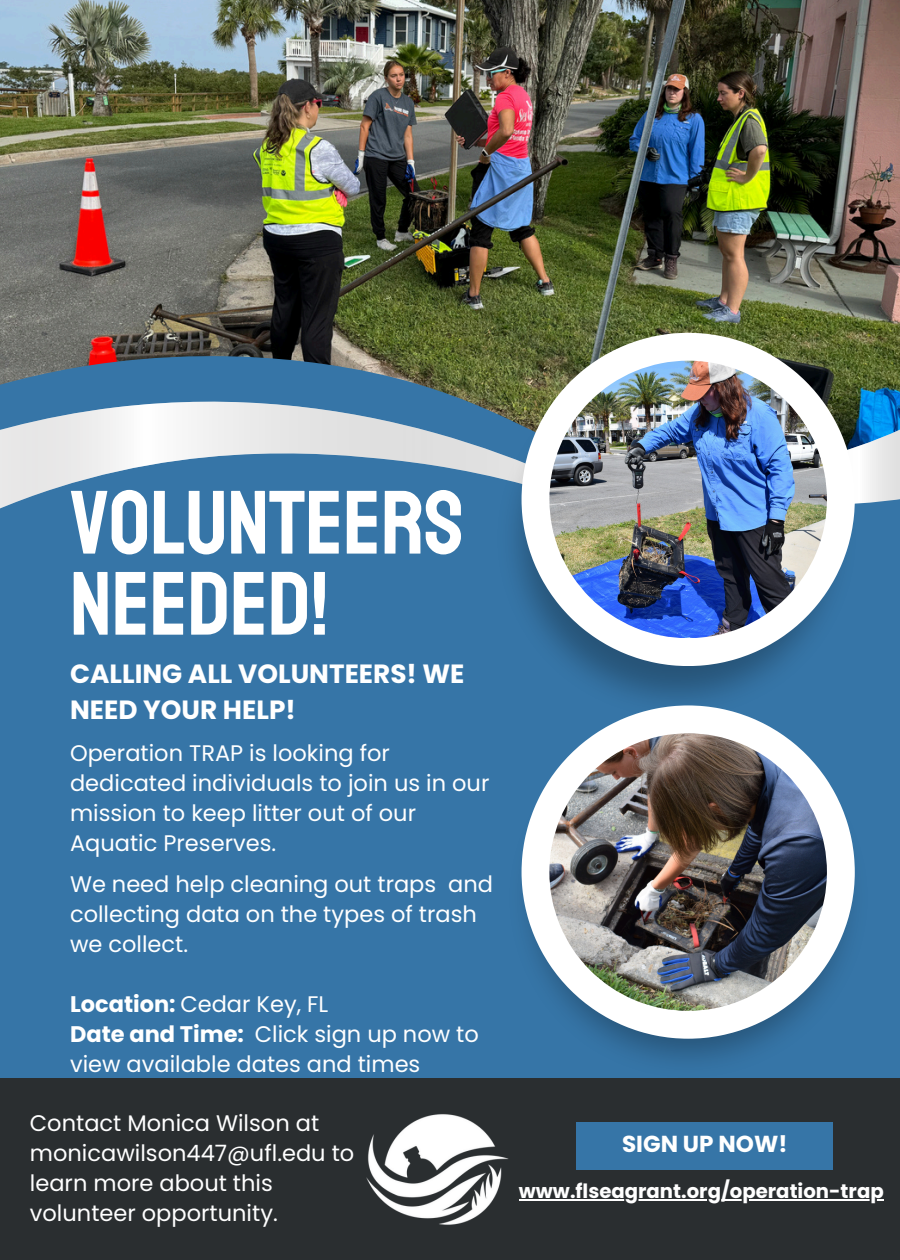
<style>
.page{position:relative;width:900px;height:1260px;background:#3675a7}
.page>*{position:absolute;margin:0;border:0;box-sizing:border-box;transform-origin:0 0}
.t1{font:90px/81px "Staatliches";color:#fff}
.t2{font:700 26.25px/36.2px "Poppins";color:#fff}
.t3{font:700 23px "Poppins";color:#fff}
.t4{font:22.5px/30px "Poppins";color:#fff}
.t5{font:700 19.75px "Poppins";color:#fff}
.s1{font-weight:700}
</style>
<div class="page">
<img style="left:0;top:0;width:900px;height:348px">
<img style="left:0;top:348px;width:900px;height:156px">
<svg style="left:0;top:393px;width:497px;height:116px"></svg>
<img style="left:497px;top:359px;width:280px;height:342px">
<svg style="left:522px;top:333px;width:333px;height:333px"></svg>
<img style="left:549px;top:361px;width:278px;height:277px">
<div style="left:0;top:1079px;width:900px;height:181px;background:#2a2e30"></div>
<div style="left:577px;top:1122px;width:256px;height:48px;background:#3675a7"></div>
<img style="left:521px;top:861px;width:248px;height:200px">
<svg style="left:522px;top:705px;width:333px;height:334px"></svg>
<img style="left:549px;top:733px;width:278px;height:278px">
<img style="left:366px;top:1114px;width:143px;height:111px">
<hr style="left:519px;top:1200px;width:365px;height:1px;background:#fff">
<h1 class="t1" style="left:70px;top:484px;width:395px">VOLUNTEERS<br>NEEDED!</h1>
<h2 class="t2" style="left:70px;top:656px;width:396px">CALLING ALL VOLUNTEERS! WE<br>NEED YOUR HELP!</h2>
<p class="t4" style="left:70px;top:738px;width:421px">Operation TRAP is looking for dedicated individuals to join us in our mission to keep litter out of our<br>Aquatic Preserves.</p>
<p class="t4" style="left:70px;top:869px;width:425px">We need help cleaning out traps and collecting data on the types of trash we collect.</p>
<h4 class="t4" style="left:70px;top:989px;width:410px"><span class="s1">Location:</span> Cedar Key, FL<br><span class="s1">Date and Time:</span> Click sign up now to</h4>
<h4 class="t4" style="left:70px;top:1049px;width:352px">view available dates and times</h4>
<p class="t4" style="left:30px;top:1108px;width:326px">Contact Monica Wilson at monicawilson447@ufl.edu to learn more about this volunteer opportunity.</p>
<h4 class="t3" style="left:622px;top:1128px;width:167px">SIGN UP NOW!</h4>
<h4 class="t5" style="left:519px;top:1177px;width:366px">www.flseagrant.org/operation-trap</h4>
</div>
